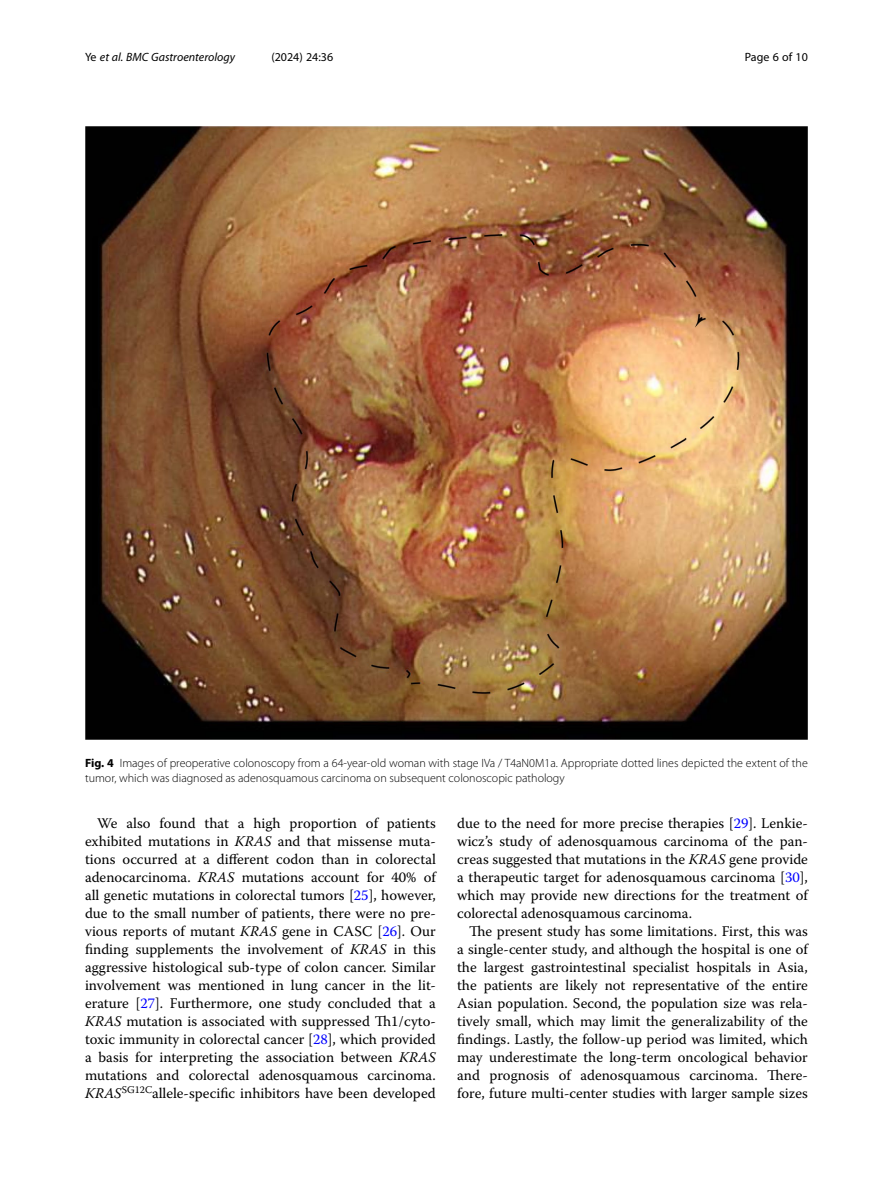
<style>
.page{position:relative;width:893px;height:1191px;background:#fff}
.page>*{position:absolute;margin:0;border:0;box-sizing:border-box;transform-origin:0 0}
.Body_Text_Indent{font:14.7px/18px "Warnock Pro";color:#000;text-align:justify}
.Figure_Caption{font:300 12px/15px "Myriad Pro";color:#000}
.t1{font:italic 12px "Myriad Pro";color:#000}
.t2{font:12px "Myriad Pro";color:#000}
.s1{font-style:normal}
.s2{font-weight:700}
.s3{font-style:italic}
.s4{color:#00f}
</style>
<div class="page">
<img style="left:85px;top:126px;width:723px;height:613px">
<p class="t1" style="left:85px;top:50px;width:151px"><span class="s1">Ye</span> et al. BMC Gastroenterology</p>
<p class="t2" style="left:271px;top:50px;width:63px">(2024) 24:36</p>
<p class="t2" style="left:745px;top:50px;width:65px">Page 6 of 10</p>
<p class="Figure_Caption" style="left:85px;top:755px;width:724px"><span class="s2">Fig. 4</span> Images of preoperative colonoscopy from a 64-year-old woman with stage IVa / T4aN0M1a. Appropriate dotted lines depicted the extent of the tumor, which was diagnosed as adenosquamous carcinoma on subsequent colonoscopic pathology</p>
<p class="Body_Text_Indent" style="left:85px;top:814px;width:352px;text-indent:12px">We also found that a high proportion of patients exhibited mutations in <span class="s3">KRAS</span> and that missense muta&shy;tions occurred at a different codon than in colorectal adenocarcinoma. <span class="s3">KRAS</span> mutations account for 40% of all genetic mutations in colorectal tumors [<span class="s4">25</span>], however, due to the small number of patients, there were no pre&shy;vious reports of mutant <span class="s3">KRAS</span> gene in CASC [<span class="s4">26</span>]. Our finding supplements the involvement of <span class="s3">KRAS</span> in this aggressive histological sub-type of colon cancer. Similar involvement was mentioned in lung cancer in the lit&shy;erature [<span class="s4">27</span>]. Furthermore, one study concluded that a <span class="s3">KRAS</span> mutation is associated with suppressed Th1/cyto&shy;toxic immunity in colorectal cancer [<span class="s4">28</span>], which provided a basis for interpreting the association between <span class="s3">KRAS </span>mutations and colorectal adenosquamous carcinoma.<br><span class="s3">KRAS</span><sup>SG12C</sup>allele-specific inhibitors have been developed</p>
<p class="Body_Text_Indent" style="left:457px;top:814px;width:352px">due to the need for more precise therapies [<span class="s4">29</span>]. Lenkie&shy;wicz’s study of adenosquamous carcinoma of the pan&shy;creas suggested that mutations in the <span class="s3">KRAS</span> gene provide a therapeutic target for adenosquamous carcinoma [<span class="s4">30</span>], which may provide new directions for the treatment of colorectal adenosquamous carcinoma.</p>
<p class="Body_Text_Indent" style="left:457px;top:922px;width:352px;text-indent:12px">The present study has some limitations. First, this was a single-center study, and although the hospital is one of the largest gastrointestinal specialist hospitals in Asia, the patients are likely not representative of the entire Asian population. Second, the population size was rela&shy;tively small, which may limit the generalizability of the findings. Lastly, the follow-up period was limited, which may underestimate the long-term oncological behavior and prognosis of adenosquamous carcinoma. There&shy;fore, future multi-center studies with larger sample sizes</p>
</div>
